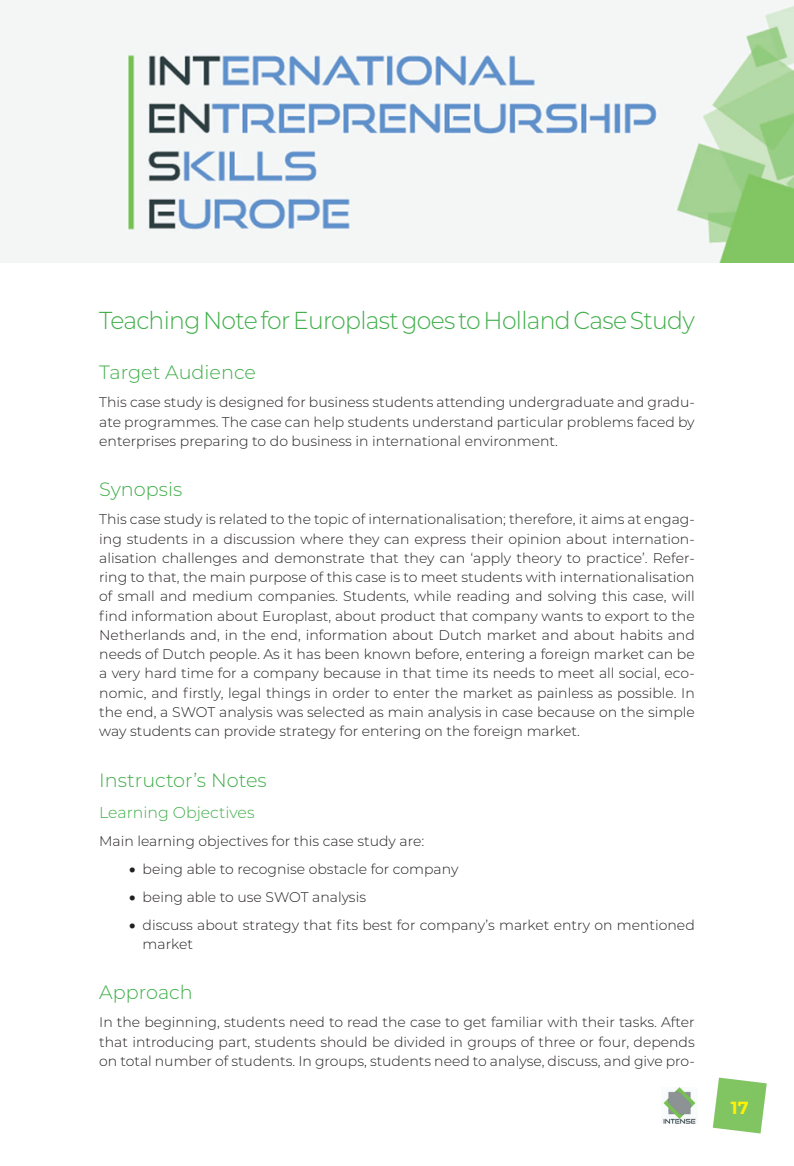
<style>
.page{position:relative;width:794px;height:1166px;background:#fff}
.page>*{position:absolute;margin:0;border:0;box-sizing:border-box;transform-origin:0 0}
.t1{font:300 24.5px "Montserrat";letter-spacing:-.03em;color:#40ae49;scale:.96 1}
.t2{font:300 19.25px "Montserrat";color:#40ae49}
.t3{font:700 17.5px "Montserrat";color:#fff101}
.t4{font:300 15.75px "Montserrat";color:#40ae49}
.t5{font:300 14px/19.2px "Montserrat";color:#231f20;text-align:justify}
</style>
<div class="page">
<img style="left:663px;top:1087px;width:33px;height:36px">
<svg style="left:713px;top:1077px;width:53px;height:56px"></svg>
<img style="left:0;top:0;width:794px;height:262px">
<h1 class="t1" style="left:99px;top:303px;width:622px">Teaching Note for Europlast goes to Holland Case Study</h1>
<h2 class="t2" style="left:99px;top:359px;width:158px">Target Audience</h2>
<p class="t5" style="left:99px;top:392px;width:597px">This case study is designed for business students attending undergraduate and gradu&shy;ate programmes. The case can help students understand particular problems faced by enterprises preparing to do business in international environment.</p>
<h2 class="t2" style="left:99px;top:476px;width:85px">Synopsis</h2>
<p class="t5" style="left:99px;top:509px;width:597px">This case study is related to the topic of internationalisation; therefore, it aims at engag&shy;ing students in a discussion where they can express their opinion about internation&shy;alisation challenges and demonstrate that they can ‘apply theory to practice’. Refer&shy;ring to that, the main purpose of this case is to meet students with internationalisation of small and medium companies. Students, while reading and solving this case, will find information about Europlast, about product that company wants to export to the Netherlands and, in the end, information about Dutch market and about habits and needs of Dutch people. As it has been known before, entering a foreign market can be a very hard time for a company because in that time its needs to meet all social, eco&shy;nomic, and firstly, legal things in order to enter the market as painless as possible. In the end, a SWOT analysis was selected as main analysis in case because on the simple way students can provide strategy for entering on the foreign market.</p>
<h2 class="t2" style="left:99px;top:767px;width:169px">Instructor’s Notes</h2>
<p class="t4" style="left:99px;top:801px;width:157px">Learning Objectives</p>
<p class="t5" style="left:99px;top:830px;width:326px">Main learning objectives for this case study are:</p>
<p class="t5" style="left:129px;top:858px;width:331px">• being able to recognise obstacle for company</p>
<p class="t5" style="left:129px;top:886px;width:238px">• being able to use SWOT analysis</p>
<p class="t5" style="left:143px;top:914px;width:553px;text-indent:-14px">• discuss about strategy that fits best for company’s market entry on mentioned market</p>
<h2 class="t2" style="left:99px;top:979px;width:95px">Approach</h2>
<p class="t5" style="left:99px;top:1012px;width:597px">In the beginning, students need to read the case to get familiar with their tasks. After that introducing part, students should be divided in groups of three or four, depends on total number of students. In groups, students need to analyse, discuss, and give pro-</p>
<p class="t3" style="left:735px;top:1095px;width:12px">3</p>
<p class="t3" style="left:731px;top:1095px;width:19px">17</p>
</div>
